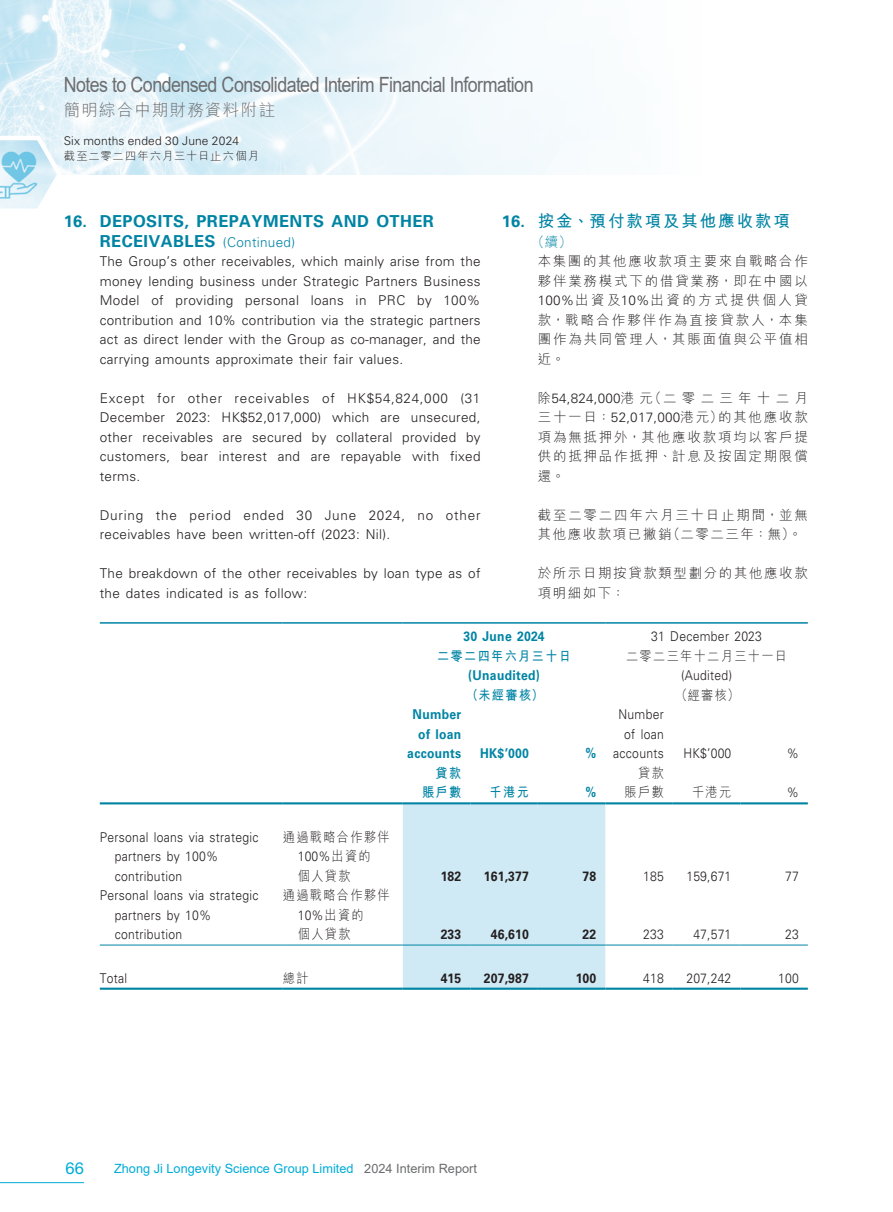
<style>
.page{position:relative;width:893px;height:1212px;background:#fff}
.page>*{position:absolute;margin:0;border:0;box-sizing:border-box;transform-origin:0 0}
.t1{font:21px "Arial";letter-spacing:-.03em;color:#6c6d70;scale:.85 1}
._03_H1{font:700 16.5px/19.5px "Univers LT Std";letter-spacing:.025em;color:#0084a4}
._03_H1-2{font:700 16.5px "M Hei HK";letter-spacing:.115em;color:#0084a4}
.t2{font:300 16.5px "M Hei HK";letter-spacing:.08em;color:#6c6d70}
.t3{font:16.5px "Helvetica Neue LT Std";color:#00acd8}
._12___P2{font:300 13.5px/19.5px "Univers LT Std";letter-spacing:.025em;color:#231f20;text-align:justify}
._12___P2-2{font:300 13.5px/19.5px "M Hei HK";letter-spacing:.13em;color:#231f20}
._15_Table_Stub{font:300 13.5px/19.5px "Univers LT Std";letter-spacing:.025em;color:#231f20;scale:.9 1}
._01_Body_Text{font:300 13.5px/19.5px "M Hei HK";letter-spacing:.15em;color:#231f20;text-align:justify}
._02_Note_Text{font:300 13.5px/19.5px "Univers LT Std";letter-spacing:.025em;color:#231f20;text-align:right;scale:.9 1}
._02_Note_Text-2{font:700 13.5px/19.5px "Univers LT Std";letter-spacing:.025em;color:#0084a4;text-align:right;scale:.9 1}
._15_Table_Stub-2{font:300 13.5px/19.5px "M Hei HK";letter-spacing:.115em;color:#231f20;scale:.9 1}
._02_Note_Text-3{font:700 13.5px "Univers LT Std";letter-spacing:.015em;color:#231f20;scale:.9 1}
._02_Note_Text-4{font:300 13.5px/19.5px "M Hei HK";letter-spacing:.115em;color:#231f20;text-align:right;scale:.9 1}
._02_Note_Text-5{font:700 13.5px/19.5px "M Hei HK";letter-spacing:.115em;color:#0084a4;text-align:right;scale:.9 1}
._01_Body_Text-2{font:300 13.5px "Univers LT Std";letter-spacing:.025em;color:#231f20;scale:.9 1}
._03_H1-3{font:300 13.5px "M Hei HK";color:#0084a4}
.t4{font:12.75px "Arial";color:#00acd8}
.t5{font:300 12px "Univers LT Std";letter-spacing:.01em;color:#231f20}
.t6{font:300 11.25px "M Hei HK";letter-spacing:.085em;color:#231f20}
.s1{font-family:"Univers LT Std"}
.s2{font-weight:300;font-size:13.5px}
.s3{color:#6c6d70}
</style>
<div class="page">
<img style="left:0;top:0;width:569px;height:174px">
<svg style="left:0;top:132px;width:65px;height:77px"></svg>
<hr style="left:0;top:1182px;width:84px;height:1px;background:#00acd8">
<div style="left:403px;top:804px;width:202px;height:183px;background:#d0eaf5"></div>
<hr style="left:100px;top:622px;width:183px;height:2px;background:#0084a4">
<hr style="left:283px;top:622px;width:120px;height:2px;background:#0084a4">
<hr style="left:403px;top:622px;width:202px;height:2px;background:#0084a4">
<hr style="left:605px;top:622px;width:203px;height:2px;background:#0084a4">
<hr style="left:100px;top:802px;width:183px;height:2px;background:#0084a4">
<hr style="left:283px;top:802px;width:120px;height:2px;background:#0084a4">
<hr style="left:403px;top:802px;width:67px;height:2px;background:#0084a4">
<hr style="left:470px;top:802px;width:68px;height:2px;background:#0084a4">
<hr style="left:538px;top:802px;width:67px;height:2px;background:#0084a4">
<hr style="left:605px;top:802px;width:68px;height:2px;background:#0084a4">
<hr style="left:673px;top:802px;width:67px;height:2px;background:#0084a4">
<hr style="left:740px;top:802px;width:68px;height:2px;background:#0084a4">
<hr style="left:100px;top:944px;width:183px;height:1px;background:#0084a4">
<hr style="left:283px;top:944px;width:120px;height:1px;background:#0084a4">
<hr style="left:403px;top:944px;width:67px;height:1px;background:#0084a4">
<hr style="left:470px;top:944px;width:68px;height:1px;background:#0084a4">
<hr style="left:538px;top:944px;width:67px;height:1px;background:#0084a4">
<hr style="left:605px;top:944px;width:68px;height:1px;background:#0084a4">
<hr style="left:673px;top:944px;width:67px;height:1px;background:#0084a4">
<hr style="left:740px;top:944px;width:68px;height:1px;background:#0084a4">
<hr style="left:100px;top:987px;width:183px;height:3px;background:#0084a4">
<hr style="left:283px;top:987px;width:120px;height:3px;background:#0084a4">
<hr style="left:403px;top:987px;width:67px;height:3px;background:#0084a4">
<hr style="left:470px;top:987px;width:68px;height:3px;background:#0084a4">
<hr style="left:538px;top:987px;width:67px;height:3px;background:#0084a4">
<hr style="left:605px;top:987px;width:68px;height:3px;background:#0084a4">
<hr style="left:673px;top:987px;width:67px;height:3px;background:#0084a4">
<hr style="left:740px;top:987px;width:68px;height:3px;background:#0084a4">
<h1 class="t1" style="left:64px;top:71px;width:554px">Notes to Condensed Consolidated Interim Financial Information</h1>
<p class="t2" style="left:64px;top:99px;width:213px">簡明綜合中期財務資料附註</p>
<p class="t5" style="left:64px;top:133px;width:177px">Six months ended 30 June 2024</p>
<p class="t6" style="left:64px;top:148px;width:197px">截至二零二四年六月三十日止六個月</p>
<p class="_03_H1-2" style="left:502px;top:209px;width:290px"><span class="s1">16.</span> 按金、預付款項及其他應收款項</p>
<p class="_03_H1-3" style="left:531px;top:232px;width:42px">（續）</p>
<p class="_01_Body_Text" style="left:538px;top:251px;width:272px">本集團的其他應收款項主要來自戰略合作夥伴業務模式下的借貸業務，即在中國以<span class="s1">100%</span>出資及<span class="s1">10%</span>出資的方式提供個人貸款，戰略合作夥伴作為直接貸款人，本集團作為共同管理人，其賬面值與公平值相近。</p>
<p class="_12___P2-2" style="left:538px;top:388px;width:272px;text-align:justify">除<span class="s1">54,824,000</span>港元（二零二三年十二月三十一日：<span class="s1">52,017,000</span>港元）的其他應收款項為無抵押外，其他應收款項均以客戶提供的抵押品作抵押、計息及按固定期限償還。</p>
<p class="_12___P2-2" style="left:538px;top:505px;width:272px">截至二零二四年六月三十日止期間，並無其他應收款項已撇銷（二零二三年：無）。</p>
<p class="_12___P2-2" style="left:538px;top:563px;width:272px">於所示日期按貸款類型劃分的其他應收款項明細如下：</p>
<p class="_03_H1" style="left:100px;top:212px;width:336px;text-indent:-36px">16. DEPOSITS, PREPAYMENTS AND OTHER<br>RECEIVABLES <span class="s2">(Continued)</span></p>
<p class="_12___P2" style="left:100px;top:252px;width:382px">The Group’s other receivables, which mainly arise from the money lending business under Strategic Partners Business Model of providing personal loans in PRC by 100% contribution and 10% contribution via the strategic partners act as direct lender with the Group as co-manager, and the carrying amounts approximate their fair values.</p>
<p class="_12___P2" style="left:100px;top:388px;width:382px">Except for other receivables of HK$54,824,000 (31<br>December 2023: HK$52,017,000) which are unsecured, other receivables are secured by collateral provided by customers, bear interest and are repayable with fixed terms.</p>
<p class="_12___P2" style="left:100px;top:505px;width:382px">During the period ended 30 June 2024, no other receivables have been written-off (2023: Nil).</p>
<p class="_12___P2" style="left:100px;top:564px;width:382px">The breakdown of the other receivables by loan type as of the dates indicated is as follow:</p>
<p class="_02_Note_Text-2" style="left:463px;top:627px;width:92px">30 June 2024</p>
<p class="_02_Note_Text" style="left:651px;top:627px;width:125px">31 December 2023</p>
<p class="_02_Note_Text-5" style="left:437px;top:645px;width:150px">二零二四年六月三十日</p>
<p class="_02_Note_Text-4" style="left:626px;top:646px;width:180px">二零二三年十二月三十一日</p>
<p class="_02_Note_Text-2" style="left:468px;top:666px;width:81px">(Unaudited)</p>
<p class="_02_Note_Text" style="left:681px;top:666px;width:58px">(Audited)</p>
<p class="_02_Note_Text-5" style="left:466px;top:684px;width:87px">（未經審核）</p>
<p class="_02_Note_Text-4" style="left:675px;top:685px;width:72px">（經審核）</p>
<p class="_02_Note_Text-2" style="left:407px;top:705px;width:62px">Number of loan accounts</p>
<p class="_02_Note_Text" style="left:613px;top:705px;width:58px">Number of loan accounts</p>
<p class="_02_Note_Text-2" style="left:480px;top:744px;width:56px">HK$’000</p>
<p class="_02_Note_Text-2" style="left:585px;top:744px;width:14px">%</p>
<p class="_02_Note_Text" style="left:683px;top:744px;width:55px">HK$’000</p>
<p class="_02_Note_Text" style="left:787px;top:744px;width:15px">%</p>
<p class="_15_Table_Stub" style="left:115px;top:827px;width:161px;text-indent:-15px">Personal loans via strategic partners by 100% contribution</p>
<p class="_15_Table_Stub-2" style="left:298px;top:826px;width:104px;text-indent:-15px">通過戰略合作夥伴<br><span class="s1">100%</span>出資的<br>個人貸款</p>
<p class="_15_Table_Stub" style="left:115px;top:886px;width:161px;text-indent:-15px">Personal loans via strategic partners by 10% contribution</p>
<p class="_15_Table_Stub-2" style="left:298px;top:885px;width:104px;text-indent:-15px">通過戰略合作夥伴<br><span class="s1">10%</span>出資的<br>個人貸款</p>
<p class="_02_Note_Text-5" style="left:422px;top:762px;width:45px">貸款賬戶數</p>
<p class="_02_Note_Text-5" style="left:490px;top:782px;width:45px">千港元</p>
<p class="_02_Note_Text-2" style="left:585px;top:783px;width:14px">%</p>
<p class="_02_Note_Text-4" style="left:625px;top:763px;width:45px">貸款賬戶數</p>
<p class="_02_Note_Text-4" style="left:692px;top:782px;width:45px">千港元</p>
<p class="_02_Note_Text" style="left:787px;top:783px;width:15px">%</p>
<p class="_02_Note_Text-3" style="left:441px;top:868px;width:24px">182</p>
<p class="_02_Note_Text-3" style="left:484px;top:868px;width:51px">161,377</p>
<p class="_02_Note_Text-3" style="left:583px;top:868px;width:17px">78</p>
<p class="_02_Note_Text" style="left:643px;top:866px;width:24px">185</p>
<p class="_02_Note_Text" style="left:686px;top:866px;width:51px">159,671</p>
<p class="_02_Note_Text" style="left:785px;top:866px;width:17px">77</p>
<p class="_02_Note_Text-3" style="left:441px;top:926px;width:24px">233</p>
<p class="_02_Note_Text-3" style="left:491px;top:926px;width:44px">46,610</p>
<p class="_02_Note_Text-3" style="left:583px;top:926px;width:17px">22</p>
<p class="_02_Note_Text" style="left:643px;top:925px;width:24px">233</p>
<p class="_02_Note_Text" style="left:693px;top:925px;width:44px">47,571</p>
<p class="_02_Note_Text" style="left:785px;top:925px;width:17px">23</p>
<p class="_01_Body_Text-2" style="left:100px;top:970px;width:32px">Total</p>
<p class="_02_Note_Text-4" style="left:283px;top:967px;width:30px">總計</p>
<p class="_02_Note_Text-3" style="left:441px;top:970px;width:24px">415</p>
<p class="_02_Note_Text-3" style="left:484px;top:970px;width:51px">207,987</p>
<p class="_02_Note_Text-3" style="left:576px;top:970px;width:24px">100</p>
<p class="_02_Note_Text" style="left:643px;top:968px;width:24px">418</p>
<p class="_02_Note_Text" style="left:686px;top:968px;width:51px">207,242</p>
<p class="_02_Note_Text" style="left:778px;top:968px;width:24px">100</p>
<p class="t3" style="left:66px;top:1158px;width:20px">66</p>
<p class="t4" style="left:114px;top:1160px;width:364px">Zhong Ji Longevity Science Group Limited <span class="s3">2024 Interim Report</span></p>
</div>
